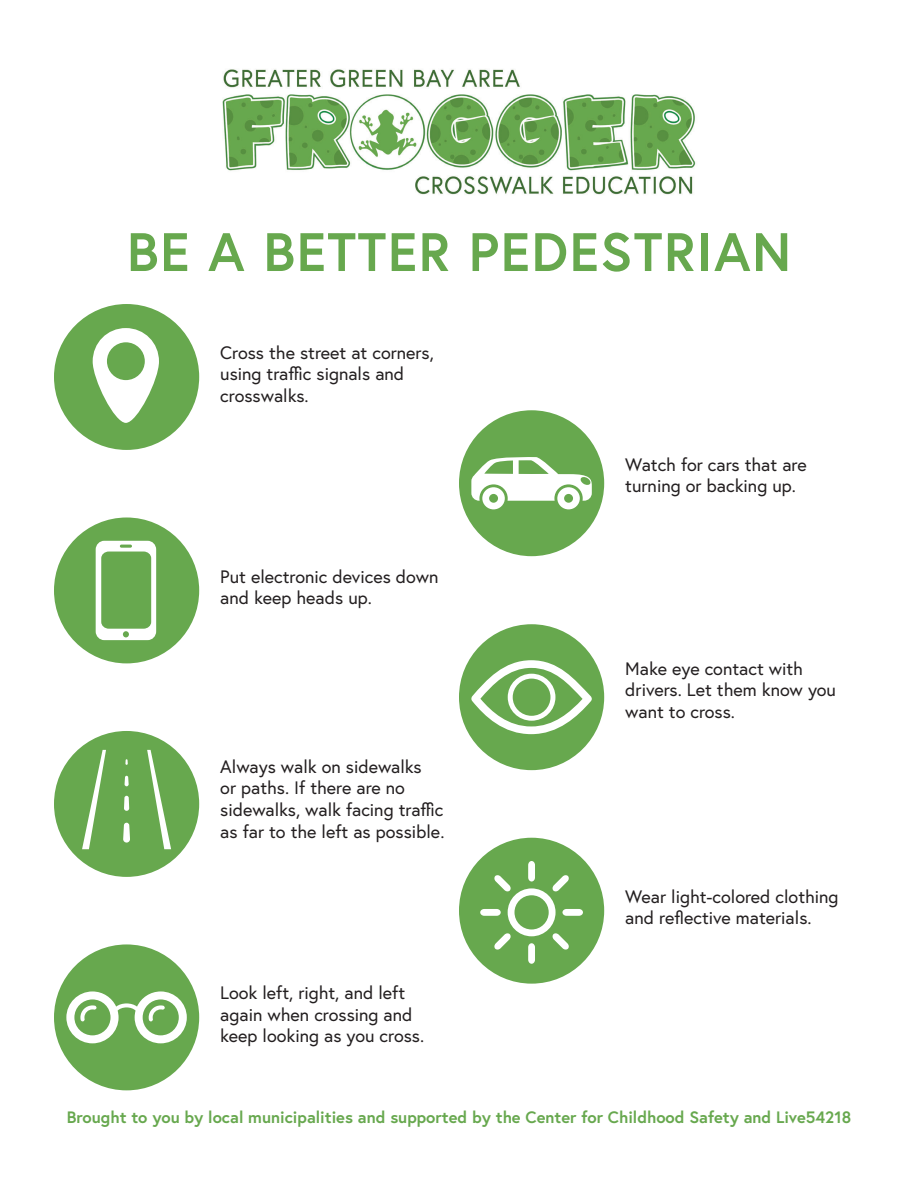
<style>
.page{position:relative;width:918px;height:1188px;background:#fff}
.page>*{position:absolute;margin:0;border:0;box-sizing:border-box;transform-origin:0 0}
.t1{font:700 54px "Europa";letter-spacing:.025em;color:#67a84e}
.t2{font:18px/21.6px "Europa";color:#231f20}
.t3{font:700 16.5px "Europa";color:#67a84e}
</style>
<div class="page">
<img style="left:222px;top:69px;width:474px;height:126px">
<div style="left:459px;top:410px;width:145px;height:146px;background:#67a84e;border-radius:50%"></div>
<svg style="left:471px;top:457px;width:121px;height:52px"></svg>
<div style="left:54px;top:731px;width:145px;height:146px;background:#67a84e;border-radius:50%"></div>
<svg style="left:124px;top:796px;width:5px;height:15px"></svg>
<svg style="left:123px;top:823px;width:7px;height:20px"></svg>
<svg style="left:125px;top:776px;width:4px;height:10px"></svg>
<svg style="left:125px;top:759px;width:3px;height:6px"></svg>
<svg style="left:147px;top:750px;width:24px;height:99px"></svg>
<svg style="left:82px;top:750px;width:24px;height:99px"></svg>
<div style="left:54px;top:518px;width:145px;height:145px;background:#67a84e;border-radius:50%"></div>
<svg style="left:96px;top:541px;width:60px;height:99px"></svg>
<div style="left:459px;top:624px;width:145px;height:146px;background:#67a84e;border-radius:50%"></div>
<svg style="left:471px;top:660px;width:121px;height:74px"></svg>
<div style="left:54px;top:944px;width:145px;height:146px;background:#67a84e;border-radius:50%"></div>
<svg style="left:66px;top:991px;width:121px;height:52px"></svg>
<div style="left:459px;top:838px;width:145px;height:146px;background:#67a84e;border-radius:50%"></div>
<svg style="left:480px;top:861px;width:103px;height:103px"></svg>
<div style="left:54px;top:304px;width:145px;height:146px;background:#67a84e;border-radius:50%"></div>
<svg style="left:93px;top:328px;width:66px;height:95px"></svg>
<p class="t1" style="left:127px;top:215px;width:666px">BE A BETTER PEDESTRIAN</p>
<p class="t2" style="left:220px;top:341px;width:215px">Cross the street at corners, using traffic signals and crosswalks.</p>
<p class="t2" style="left:220px;top:565px;width:220px">Put electronic devices down and keep heads up.</p>
<p class="t2" style="left:220px;top:755px;width:226px">Always walk on sidewalks<br>or paths. If there are no sidewalks, walk facing traffic as far to the left as possible.</p>
<p class="t2" style="left:220px;top:982px;width:205px">Look left, right, and left again when crossing and keep looking as you cross.</p>
<p class="t2" style="left:625px;top:453px;width:183px">Watch for cars that are turning or backing up.</p>
<p class="t2" style="left:625px;top:657px;width:212px">Make eye contact with drivers. Let them know you want to cross.</p>
<p class="t2" style="left:625px;top:885px;width:215px">Wear light-colored clothing and reflective materials.</p>
<p class="t3" style="left:67px;top:1106px;width:786px">Brought to you by local municipalities and supported by the Center for Childhood Safety and Live54218</p>
</div>
